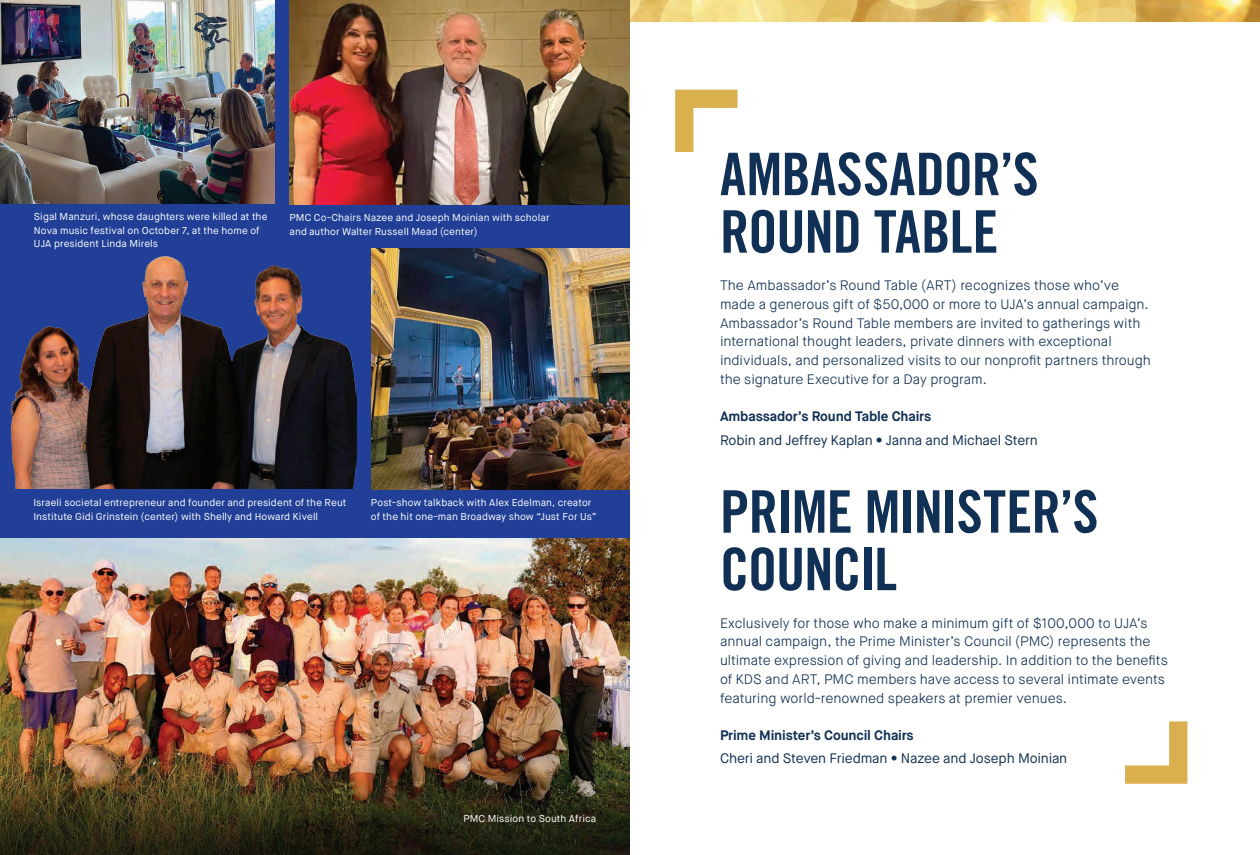
<style>
.page{position:relative;width:1260px;height:855px;background:#fff}
.page>*{position:absolute;margin:0;border:0;box-sizing:border-box;transform-origin:0 0}
.t1{font:58.75px/57.5px "Trade Gothic LT Std Bd Cn 20";letter-spacing:-.02em;color:#113055}
.t2{font:300 13.75px/18.8px "Maison Neue";color:#113055}
.t3{font:13.75px/22.5px "Maison Neue";letter-spacing:-.01em;color:#113055}
.t4{font:10px/13.8px "Maison Neue";letter-spacing:.01em;color:#fff}
.s1{font-weight:700}
.s2{font-family:"Trade Gothic LT Std Bd Cn 20"}
</style>
<div class="page">
<div style="left:0;top:0;width:630px;height:855px;background:#213f97"></div>
<img style="left:290px;top:0;width:340px;height:204px">
<img style="left:0;top:0;width:275px;height:204px">
<img style="left:371px;top:249px;width:259px;height:240px">
<img style="left:0;top:538px;width:630px;height:317px">
<img style="left:10px;top:257px;width:346px;height:232px">
<svg style="left:1125px;top:721px;width:62px;height:63px"></svg>
<svg style="left:675px;top:90px;width:62px;height:62px"></svg>
<img style="left:630px;top:0;width:630px;height:22px">
<p class="t4" style="left:34px;top:210px;width:235px">Sigal Manzuri, whose daughters were killed at the<br>Nova music festival on October 7, at the home of<br>UJA president Linda Mirels</p>
<p class="t4" style="left:290px;top:211px;width:262px">PMC Co-Chairs Nazee and Joseph Moinian with scholar and author Walter Russell Mead (center)</p>
<p class="t4" style="left:33px;top:496px;width:315px">Israeli societal entrepreneur and founder and president of the Reut<br>Institute Gidi Grinstein (center) with Shelly and Howard Kivell</p>
<p class="t4" style="left:371px;top:496px;width:227px">Post-show talkback with Alex Edelman, creator of the hit one-man Broadway show “Just For Us”</p>
<p class="t4" style="left:463px;top:812px;width:134px">PMC Mission to South Africa</p>
<h1 class="t1" style="left:720px;top:145px;width:320px">AMBASSADOR’S<br>ROUND TABLE</h1>
<p class="t2" style="left:720px;top:276px;width:432px">The Ambassador’s Round Table (ART) recognizes those who’ve made a generous gift of $50,000 or more to UJA’s annual campaign.<br>Ambassador’s Round Table members are invited to gatherings with international thought leaders, private dinners with exceptional individuals, and personalized visits to our nonprofit partners through the signature Executive for a Day program.</p>
<p class="t3" style="left:720px;top:405px;width:319px;line-height:23.2px"><span class="s1">Ambassador’s Round Table Chairs<br></span>Robin and Jeffrey Kaplan <span class="s2">•</span> Janna and Michael Stern</p>
<h1 class="t1" style="left:720px;top:483px;width:380px">PRIME MINISTER’S<br>COUNCIL</h1>
<p class="t2" style="left:720px;top:614px;width:449px">Exclusively for those who make a minimum gift of $100,000 to UJA’s annual campaign, the Prime Minister’s Council (PMC) represents the ultimate expression of giving and leadership. In addition to the benefits of KDS and ART, PMC members have access to several intimate events featuring world-renowned speakers at premier venues.</p>
<p class="t3" style="left:720px;top:724px;width:349px"><span class="s1">Prime Minister’s Council Chairs<br></span>Cheri and Steven Friedman <span class="s2">•</span> Nazee and Joseph Moinian</p>
</div>
